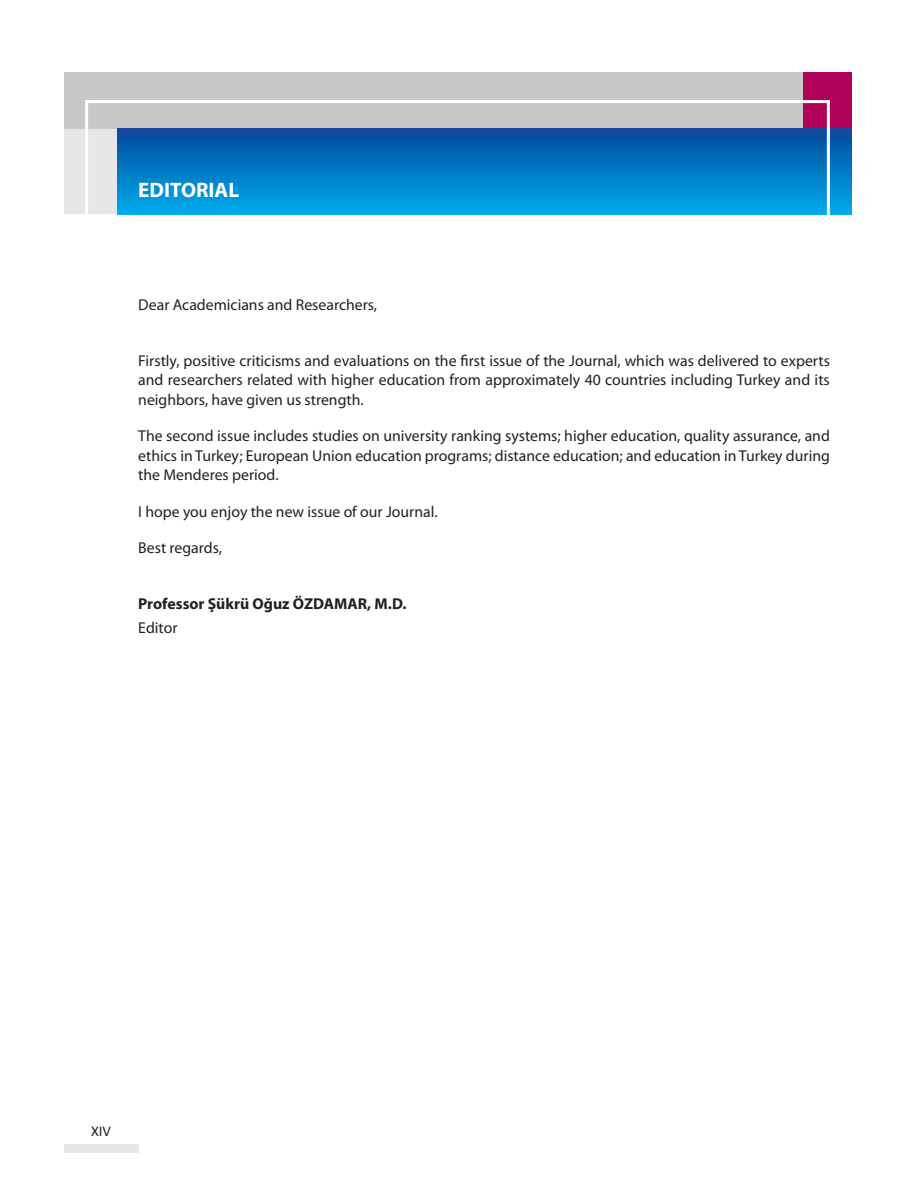
<style>
.page{position:relative;width:915px;height:1191px;background:#fff}
.page>*{position:absolute;margin:0;border:0;box-sizing:border-box;transform-origin:0 0}
.t1{font:700 21px "Myriad Pro";color:#fff}
.t2{font:15.75px/19.5px "Myriad Pro";color:#231f20;text-align:justify}
.t3{font:700 15.75px/23.7px "Myriad Pro";color:#231f20}
.t4{font:15px "Calibri";color:#231f20}
.s1{font-weight:400}
</style>
<div class="page">
<div style="left:64px;top:1144px;width:74px;height:8px;background:#e6e7e9"></div>
<div style="left:782px;top:72px;width:68px;height:59px;background:#b10159"></div>
<div style="left:64px;top:127px;width:57px;height:87px;background:#e6e7e9"></div>
<div style="left:64px;top:72px;width:737px;height:57px;background:#c7c8ca"></div>
<div style="left:117px;top:129px;width:733px;height:85px;background:linear-gradient(to bottom,#06499c,#00aceb)"></div>
<div style="left:85px;top:100px;width:744px;height:123px;border:3px solid #fff"></div>
<p class="t1" style="left:138px;top:176px;width:102px">EDITORIAL</p>
<p class="t2" style="left:138px;top:294px;width:240px">Dear Academicians and Researchers,</p>
<p class="t2" style="left:138px;top:350px;width:693px">Firstly, positive criticisms and evaluations on the first issue of the Journal, which was delivered to experts and researchers related with higher education from approximately 40 countries including Turkey and its neighbors, have given us strength.</p>
<p class="t2" style="left:138px;top:426px;width:692px">The second issue includes studies on university ranking systems; higher education, quality assurance, and ethics in Turkey; European Union education programs; distance education; and education in Turkey during the Menderes period.</p>
<p class="t2" style="left:138px;top:501px;width:301px">I hope you enjoy the new issue of our Journal.</p>
<p class="t2" style="left:138px;top:538px;width:85px">Best regards,</p>
<p class="t3" style="left:138px;top:591px;width:269px">Professor Şükrü Oğuz ÖZDAMAR, M.D.<br><span class="s1">Editor</span></p>
<p class="t4" style="left:91px;top:1121px;width:22px">XIV</p>
</div>
